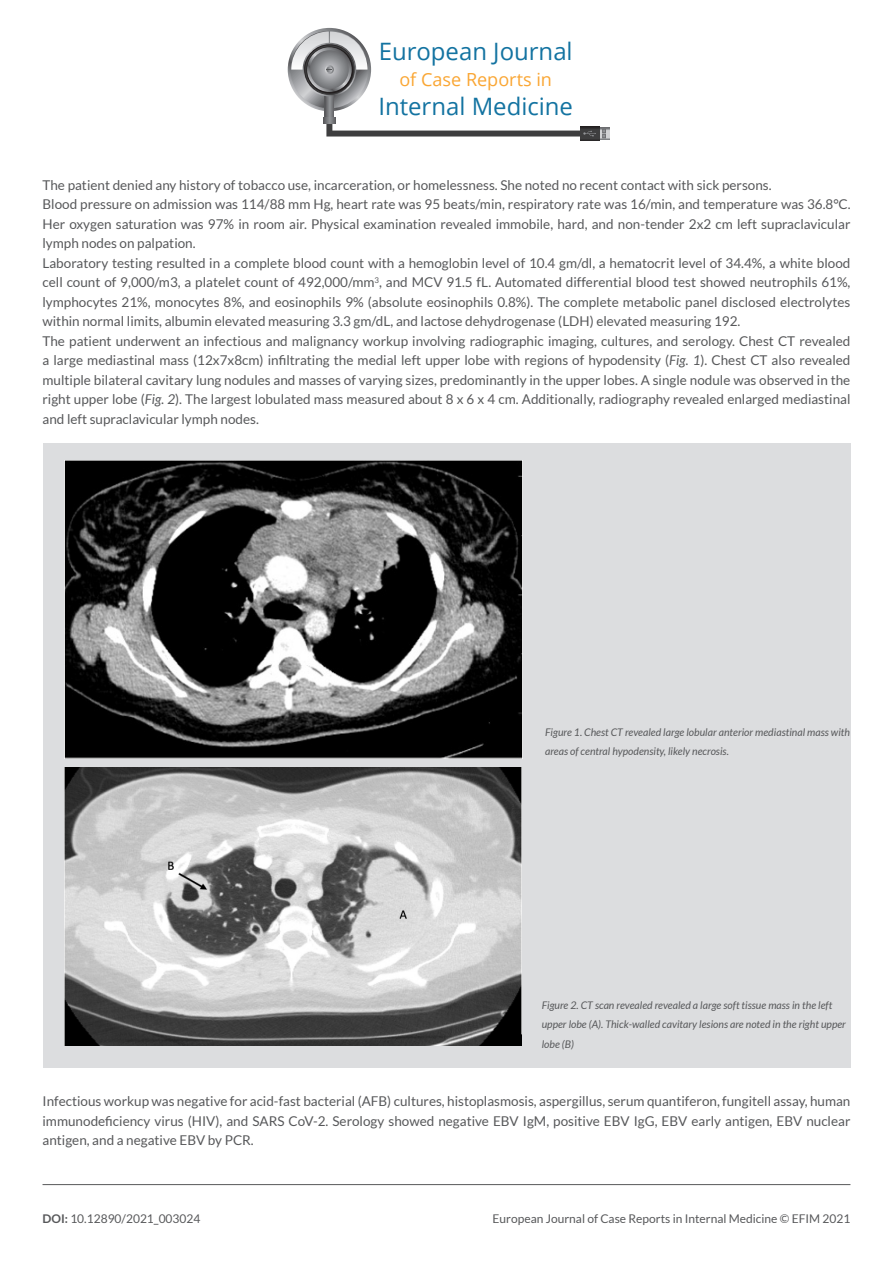
<style>
.page{position:relative;width:893px;height:1263px;background:#fff}
.page>*{position:absolute;margin:0;border:0;box-sizing:border-box;transform-origin:0 0}
.t1{font:24px "Open Sans";color:#1373a1}
.t2{font:18px "Open Sans";color:#faa633}
.TESTO_ARTICOLO{font:13.5px/19.5px "Lato";color:#57585a;text-align:justify}
.t3{font:12px "Lato";color:#57585a}
.DIDASCALIA{font:italic 10.5px/19.5px "Lato";color:#57585a}
.s1{font-style:italic}
.s2{font-weight:700}
</style>
<div class="page">
<svg style="left:288px;top:28px;width:83px;height:83px"></svg>
<svg style="left:291px;top:31px;width:77px;height:77px"></svg>
<svg style="left:325px;top:96px;width:9px;height:21px"></svg>
<svg style="left:303px;top:43px;width:53px;height:53px"></svg>
<svg style="left:304px;top:44px;width:51px;height:51px"></svg>
<svg style="left:307px;top:47px;width:45px;height:45px"></svg>
<svg style="left:310px;top:50px;width:39px;height:39px"></svg>
<svg style="left:291px;top:31px;width:76px;height:43px"></svg>
<svg style="left:600px;top:128px;width:10px;height:11px"></svg>
<svg style="left:603px;top:129px;width:2px;height:9px"></svg>
<svg style="left:580px;top:126px;width:20px;height:15px"></svg>
<svg style="left:323px;top:117px;width:273px;height:20px"></svg>
<hr style="left:43px;top:1184px;width:807px;height:1px;background:#57585a">
<div style="left:43px;top:443px;width:808px;height:624px;background:#dcdddf"></div>
<img style="left:65px;top:460px;width:457px;height:298px">
<img style="left:65px;top:767px;width:456px;height:279px">
<h1 class="t1" style="left:379px;top:35px;width:196px">European Journal</h1>
<h2 class="t2" style="left:399px;top:67px;width:154px">of Case Reports in</h2>
<h1 class="t1" style="left:378px;top:89px;width:196px">Internal Medicine</h1>
<p class="TESTO_ARTICOLO" style="left:43px;top:175px;width:731px">The patient denied any history of tobacco use, incarceration, or homelessness. She noted no recent contact with sick persons.</p>
<p class="TESTO_ARTICOLO" style="left:43px;top:194px;width:809px">Blood pressure on admission was 114/88 mm Hg, heart rate was 95 beats/min, respiratory rate was 16/min, and temperature was 36.8°C.<br>Her oxygen saturation was 97% in room air. Physical examination revealed immobile, hard, and non-tender 2x2 cm left supraclavicular lymph nodes on palpation.</p>
<p class="TESTO_ARTICOLO" style="left:43px;top:253px;width:809px">Laboratory testing resulted in a complete blood count with a hemoglobin level of 10.4 gm/dl, a hematocrit level of 34.4%, a white blood cell count of 9,000/m3, a platelet count of 492,000/mm<sup>3</sup>, and MCV 91.5 fL. Automated differential blood test showed neutrophils 61%, lymphocytes 21%, monocytes 8%, and eosinophils 9% (absolute eosinophils 0.8%). The complete metabolic panel disclosed electrolytes within normal limits, albumin elevated measuring 3.3 gm/dL, and lactose dehydrogenase (LDH) elevated measuring 192.</p>
<p class="TESTO_ARTICOLO" style="left:43px;top:331px;width:809px">The patient underwent an infectious and malignancy workup involving radiographic imaging, cultures, and serology. Chest CT revealed a large mediastinal mass (12x7x8cm) infiltrating the medial left upper lobe with regions of hypodensity (<span class="s1">Fig. 1</span>). Chest CT also revealed multiple bilateral cavitary lung nodules and masses of varying sizes, predominantly in the upper lobes. A single nodule was observed in the right upper lobe (<span class="s1">Fig. 2</span>). The largest lobulated mass measured about 8 x 6 x 4 cm. Additionally, radiography revealed enlarged mediastinal and left supraclavicular lymph nodes.</p>
<p class="DIDASCALIA" style="left:545px;top:722px;width:306px">Figure 1. Chest CT revealed large lobular anterior mediastinal mass with areas of central hypodensity, likely necrosis.</p>
<p class="DIDASCALIA" style="left:542px;top:995px;width:306px">Figure 2. CT scan revealed revealed a large soft tissue mass in the left upper lobe (A). Thick-walled cavitary lesions are noted in the right upper lobe (B)</p>
<p class="TESTO_ARTICOLO" style="left:43px;top:1091px;width:809px">Infectious workup was negative for acid-fast bacterial (AFB) cultures, histoplasmosis, aspergillus, serum quantiferon, fungitell assay, human immunodeficiency virus (HIV), and SARS CoV-2. Serology showed negative EBV IgM, positive EBV IgG, EBV early antigen, EBV nuclear antigen, and a negative EBV by PCR.</p>
<p class="t3" style="left:43px;top:1212px;width:159px"><span class="s2">DOI:</span> 10.12890/2021_003024</p>
<p class="t3" style="left:493px;top:1212px;width:359px">European Journal of Case Reports in Internal Medicine © EFIM 2021</p>
</div>
